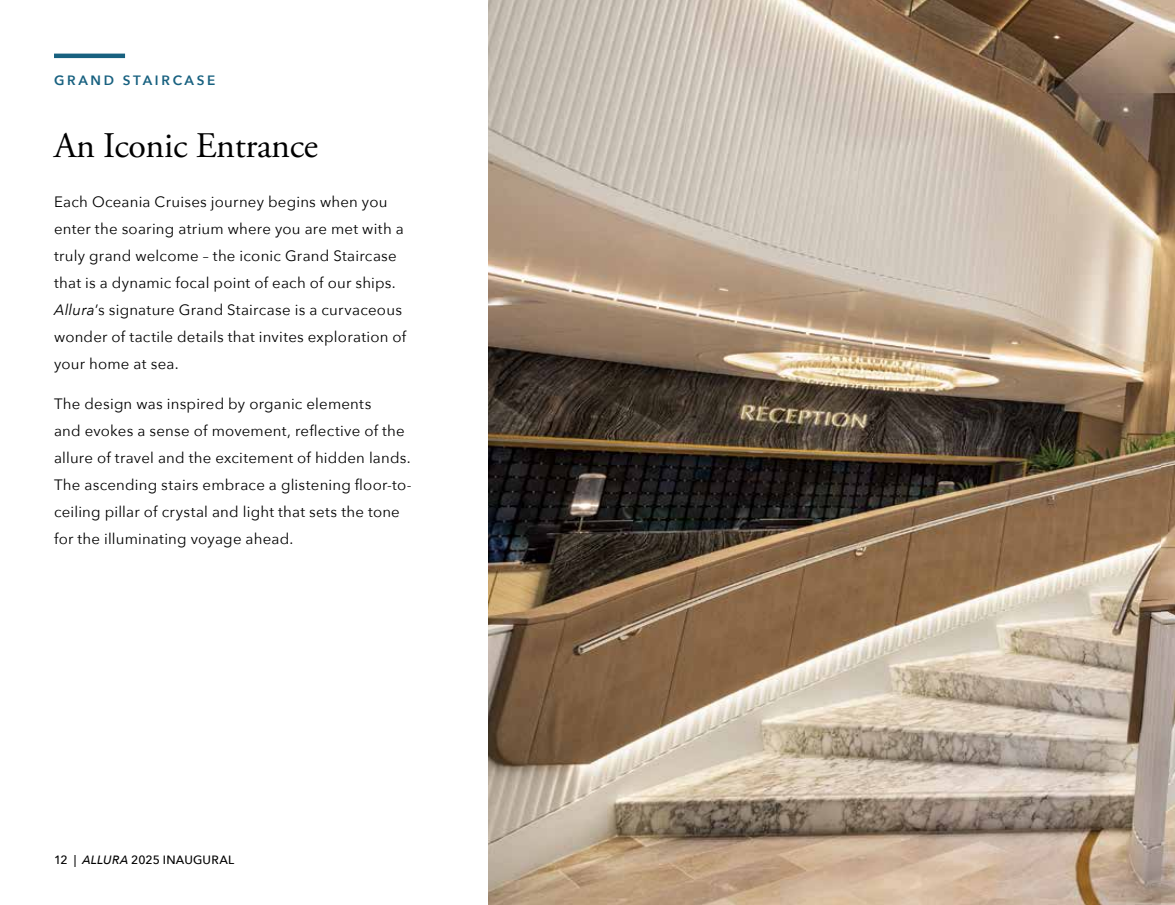
<style>
.page{position:relative;width:1175px;height:905px;background:#fff}
.page>*{position:absolute;margin:0;border:0;box-sizing:border-box;transform-origin:0 0}
.t1{font:36px "Adobe Garamond Pro";letter-spacing:-.01em;color:#000}
.t2{font:15px/27px "Avenir Next";letter-spacing:.015em;color:#000}
.t3{font:600 13.5px "Avenir Next";letter-spacing:.2em;color:#186180}
.t4{font:500 12px "Avenir Next";letter-spacing:.015em;color:#000}
.s1{font-style:italic}
</style>
<div class="page">
<img style="left:488px;top:0;width:673px;height:904px">
<hr style="left:54px;top:54px;width:71px;height:4px;background:#186180">
<img style="left:1161px;top:0;width:13px;height:904px">
<p class="t3" style="left:54px;top:69px;width:163px">GRAND STAIRCASE</p>
<h1 class="t1" style="left:54px;top:124px;width:265px">An Iconic Entrance</h1>
<p class="t2" style="left:54px;top:187px;width:354px">Each Oceania Cruises journey begins when you enter the soaring atrium where you are met with a truly grand welcome – the iconic Grand Staircase that is a dynamic focal point of each of our ships.<br><span class="s1">Allura</span>’s signature Grand Staircase is a curvaceous wonder of tactile details that invites exploration of your home at sea.</p>
<p class="t2" style="left:54px;top:390px;width:359px">The design was inspired by organic elements<br>and evokes a sense of movement, reflective of the allure of travel and the excitement of hidden lands.<br>The ascending stairs embrace a glistening floor-to&shy;ceiling pillar of crystal and light that sets the tone for the illuminating voyage ahead.</p>
<p class="t4" style="left:54px;top:850px;width:182px">12 | <span class="s1">ALLURA</span> 2025 INAUGURAL</p>
</div>
